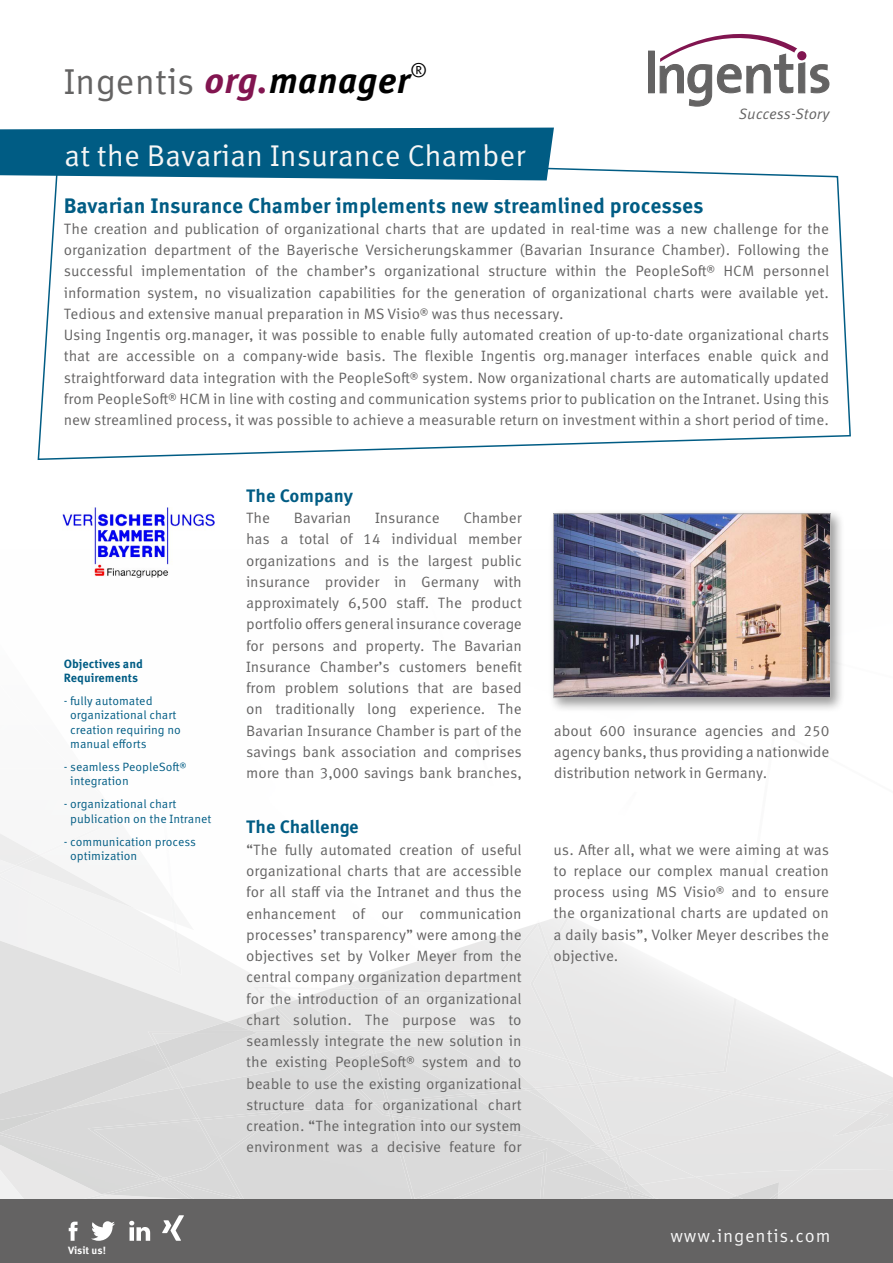
<style>
.page{position:relative;width:893px;height:1263px;background:#fff}
.page>*{position:absolute;margin:0;border:0;box-sizing:border-box;transform-origin:0 0}
.t1{font:36px "Meta Correspondence Pro";color:#646363}
.t2{font:30px "Meta Correspondence Pro";color:#f6f6f6}
.t3{font:700 21px "Meta Correspondence Pro";letter-spacing:-.005em;color:#005c84}
.t4{font:19.5px "Meta Correspondence Pro";color:#000}
.t5{font:700 18px "Meta Correspondence Pro";color:#005c84}
.t6{font:18px "Meta Correspondence Pro";letter-spacing:.05em;color:#f6f6f6}
.t7{font:15px/21.3px "Meta Correspondence Pro";color:#646363;text-align:justify}
.t8{font:italic 15px "Meta Correspondence Pro";letter-spacing:-.005em;color:#646363}
.t9{font:12px/14.4px "Meta Correspondence Pro";color:#005c84}
.t10{font:700 12px/14.4px "Meta Correspondence Pro";color:#005c84}
.t11{font:700 10.5px "Meta Correspondence Pro";letter-spacing:-.01em;color:#fff}
.s1{font-weight:700;font-style:italic;color:#821550}
.s2{font-weight:700;font-style:italic;color:#000}
</style>
<div class="page">
<img style="left:631px;top:1185px;width:29px;height:1px">
<img style="left:0;top:1109px;width:61px;height:24px">
<img style="left:163px;top:1181px;width:2px;height:18px">
<img style="left:658px;top:1198px;width:38px;height:1px">
<img style="left:551px;top:1177px;width:78px;height:12px">
<img style="left:617px;top:1187px;width:40px;height:12px">
<div style="left:0;top:1133px;width:160px;height:46px;background:#d9d9d9"></div>
<div style="left:165px;top:1082px;width:250px;height:117px;background:#dadada"></div>
<svg style="left:279px;top:1110px;width:8px;height:3px"></svg>
<svg style="left:155px;top:1175px;width:14px;height:6px"></svg>
<img style="left:338px;top:1082px;width:11px;height:34px">
<div style="left:415px;top:1177px;width:132px;height:22px;background:#dadada"></div>
<svg style="left:0;top:833px;width:227px;height:263px"></svg>
<img style="left:85px;top:833px;width:264px;height:249px">
<img style="left:349px;top:922px;width:544px;height:255px">
<div style="left:696px;top:1169px;width:197px;height:30px;background:#e4e3e3"></div>
<img style="left:736px;top:1182px;width:43px;height:17px">
<img style="left:840px;top:1028px;width:53px;height:24px">
<img style="left:828px;top:1051px;width:14px;height:12px">
<div style="left:809px;top:1135px;width:61px;height:35px;background:#e4e4e4"></div>
<img style="left:778px;top:1170px;width:35px;height:26px">
<img style="left:759px;top:1192px;width:19px;height:7px">
<img style="left:424px;top:1030px;width:404px;height:77px">
<img style="left:865px;top:1055px;width:28px;height:10px">
<img style="left:798px;top:1063px;width:70px;height:21px">
<img style="left:734px;top:922px;width:159px;height:77px">
<div style="left:640px;top:998px;width:97px;height:67px;background:#e9e8e8"></div>
<svg style="left:524px;top:1088px;width:6px;height:2px"></svg>
<div style="left:640px;top:1135px;width:188px;height:16px;background:#e5e4e4"></div>
<div style="left:592px;top:1084px;width:301px;height:51px;background:#e5e5e5"></div>
<div style="left:602px;top:1065px;width:232px;height:43px;background:#e6e6e6"></div>
<svg style="left:864px;top:1096px;width:9px;height:2px"></svg>
<img style="left:538px;top:925px;width:2px;height:27px">
<div style="left:530px;top:952px;width:72px;height:178px;background:#e7e6e6"></div>
<svg style="left:566px;top:1059px;width:4px;height:4px"></svg>
<svg style="left:577px;top:1082px;width:17px;height:4px"></svg>
<img style="left:357px;top:923px;width:181px;height:70px">
<img style="left:540px;top:914px;width:30px;height:39px">
<svg style="left:547px;top:949px;width:3px;height:7px"></svg>
<svg style="left:536px;top:922px;width:4px;height:3px"></svg>
<img style="left:124px;top:833px;width:45px;height:20px">
<div style="left:0;top:128px;width:554px;height:48px;background:#005c84"></div>
<svg style="left:37px;top:153px;width:814px;height:307px"></svg>
<div style="left:0;top:1199px;width:893px;height:64px;background:#646363"></div>
<svg style="left:0;top:1159px;width:115px;height:82px"></svg>
<svg style="left:129px;top:1221px;width:21px;height:20px"></svg>
<svg style="left:162px;top:1215px;width:22px;height:26px"></svg>
<div style="left:648px;top:51px;width:6px;height:42px;background:#646363"></div>
<svg style="left:660px;top:34px;width:169px;height:72px"></svg>
<div style="left:548px;top:509px;width:297px;height:204px;background:#000;opacity:.4"></div>
<img style="left:555px;top:515px;width:274px;height:181px">
<div style="left:553px;top:513px;width:278px;height:185px;border:1px solid #b3b2b2"></div>
<img style="left:63px;top:507px;width:151px;height:70px">
<h1 class="t1" style="left:64px;top:54px;width:348px">Ingentis <span class="s1">org.</span><span class="s2">manager</span></h1>
<h3 class="t4" style="left:410px;top:55px;width:19px">®</h3>
<p class="t8" style="left:739px;top:102px;width:92px">Success-Story</p>
<h2 class="t2" style="left:64px;top:133px;width:463px">at the Bavarian Insurance Chamber</h2>
<h3 class="t3" style="left:64px;top:189px;width:641px">Bavarian Insurance Chamber implements new streamlined processes</h3>
<p class="t7" style="left:64px;top:217px;width:767px;text-align:left">The creation and publication of organizational charts that are updated in real-time was a new challenge for the organization department of the Bayerische Versicherungskammer (Bavarian Insurance Chamber). Following the successful implementation of the chamber’s organizational structure within the PeopleSoft® HCM personnel information system, no visualization capabilities for the generation of organizational charts were available yet.<br>Tedious and extensive manual preparation in MS Visio® was thus necessary.<br>Using Ingentis org.manager, it was possible to enable fully automated creation of up-to-date organizational charts that are accessible on a company-wide basis. The flexible Ingentis org.manager interfaces enable quick and straightforward data integration with the PeopleSoft® system. Now organizational charts are automatically updated from PeopleSoft® HCM in line with costing and communication systems prior to publication on the Intranet. Using this new streamlined process, it was possible to achieve a measurable return on investment within a short period of time.</p>
<p class="t10" style="left:64px;top:655px;width:81px">Objectives and<br>Requirements</p>
<p class="t9" style="left:70px;top:693px;width:112px;text-indent:-6px">- fully automated organizational chart creation requiring no manual efforts</p>
<p class="t9" style="left:70px;top:759px;width:117px;text-indent:-6px">- seamless PeopleSoft® integration</p>
<p class="t9" style="left:70px;top:796px;width:143px;text-indent:-6px">- organizational chart publication on the Intranet</p>
<p class="t9" style="left:70px;top:833px;width:127px;text-indent:-6px">- communication process optimization</p>
<p class="t11" style="left:68px;top:1242px;width:39px">Visit us!</p>
<p class="t5" style="left:246px;top:481px;width:109px">The Company</p>
<p class="t7" style="left:246px;top:506px;width:26px">The</p>
<p class="t7" style="left:294px;top:506px;width:59px">Bavarian</p>
<p class="t7" style="left:375px;top:506px;width:66px">Insurance</p>
<p class="t7" style="left:246px;top:506px;width:277px;text-indent:217px">Chamber has a total of 14 individual member organizations and is the largest public insurance provider in Germany with approximately 6,500 staff. The product portfolio offers general insurance coverage for persons and property. The Bavarian Insurance Chamber’s customers benefit from problem solutions that are based on traditionally long experience. The Bavarian Insurance Chamber is part of the savings bank association and comprises more than 3,000 savings bank branches,</p>
<p class="t7" style="left:554px;top:719px;width:277px">about 600 insurance agencies and 250 agency banks, thus providing a nationwide distribution network in Germany.</p>
<p class="t5" style="left:246px;top:813px;width:114px">The Challenge</p>
<p class="t7" style="left:246px;top:838px;width:277px">“The fully automated creation of useful organizational charts that are accessible for all staff via the Intranet and thus the enhancement of our communication processes’ transparency” were among the objectives set by Volker Meyer from the central company organization department for the introduction of an organizational chart solution. The purpose was to seamlessly integrate the new solution in the existing PeopleSoft® system and to beable to use the existing organizational structure data for organizational chart creation. “The integration into our system environment was a decisive feature for</p>
<p class="t7" style="left:553px;top:838px;width:277px">us. After all, what we were aiming at was to replace our complex manual creation process using MS Visio® and to ensure the organizational charts are updated on a daily basis”, Volker Meyer describes the objective.</p>
<p class="t6" style="left:670px;top:1222px;width:162px">www.ingentis.com</p>
</div>
